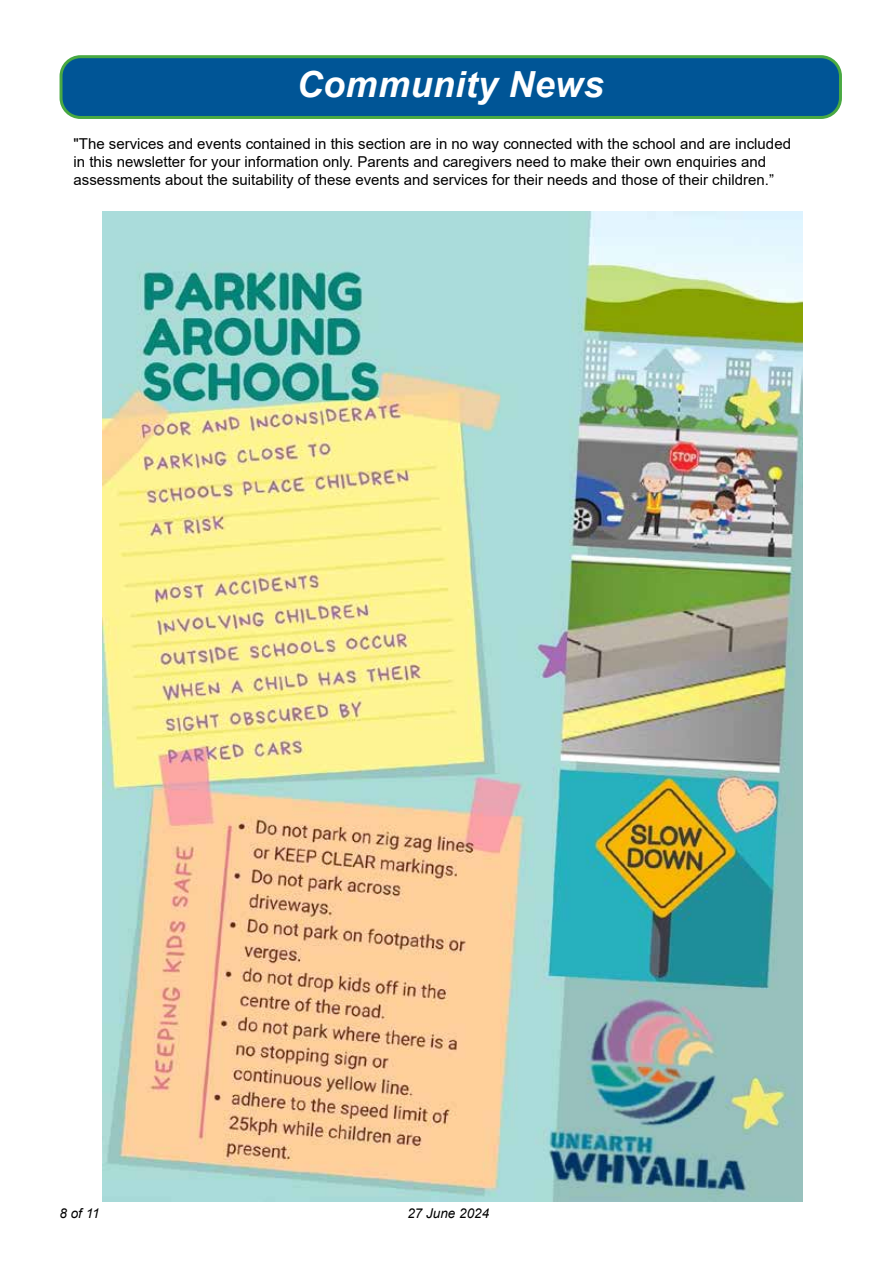
<style>
.page{position:relative;width:893px;height:1263px;background:#fff}
.page>*{position:absolute;margin:0;border:0;box-sizing:border-box;transform-origin:0 0}
.t1{font:italic 700 36px "Arial";letter-spacing:.01em;color:#fff}
.t2{font:15px/18px "Arial";color:#000}
.t3{font:italic 13.5px "Arial";color:#000}
</style>
<div class="page">
<div style="left:61px;top:57px;width:779px;height:60px;background:#005596;border-radius:20px"></div>
<div style="left:60px;top:55px;width:782px;height:64px;border:3px solid #49a942;border-radius:20px"></div>
<img style="left:102px;top:212px;width:700px;height:989px">
<h1 class="t1" style="left:297px;top:60px;width:308px">Community News</h1>
<p class="t2" style="left:74px;top:135px;width:719px">"The services and events contained in this section are in no way connected with the school and are included in this newsletter for your information only. Parents and caregivers need to make their own enquiries and assessments about the suitability of these events and services for their needs and those of their children.”</p>
<p class="t3" style="left:60px;top:1205px;width:42px">8 of 11</p>
<p class="t3" style="left:407px;top:1205px;width:83px">27 June 2024</p>
</div>
